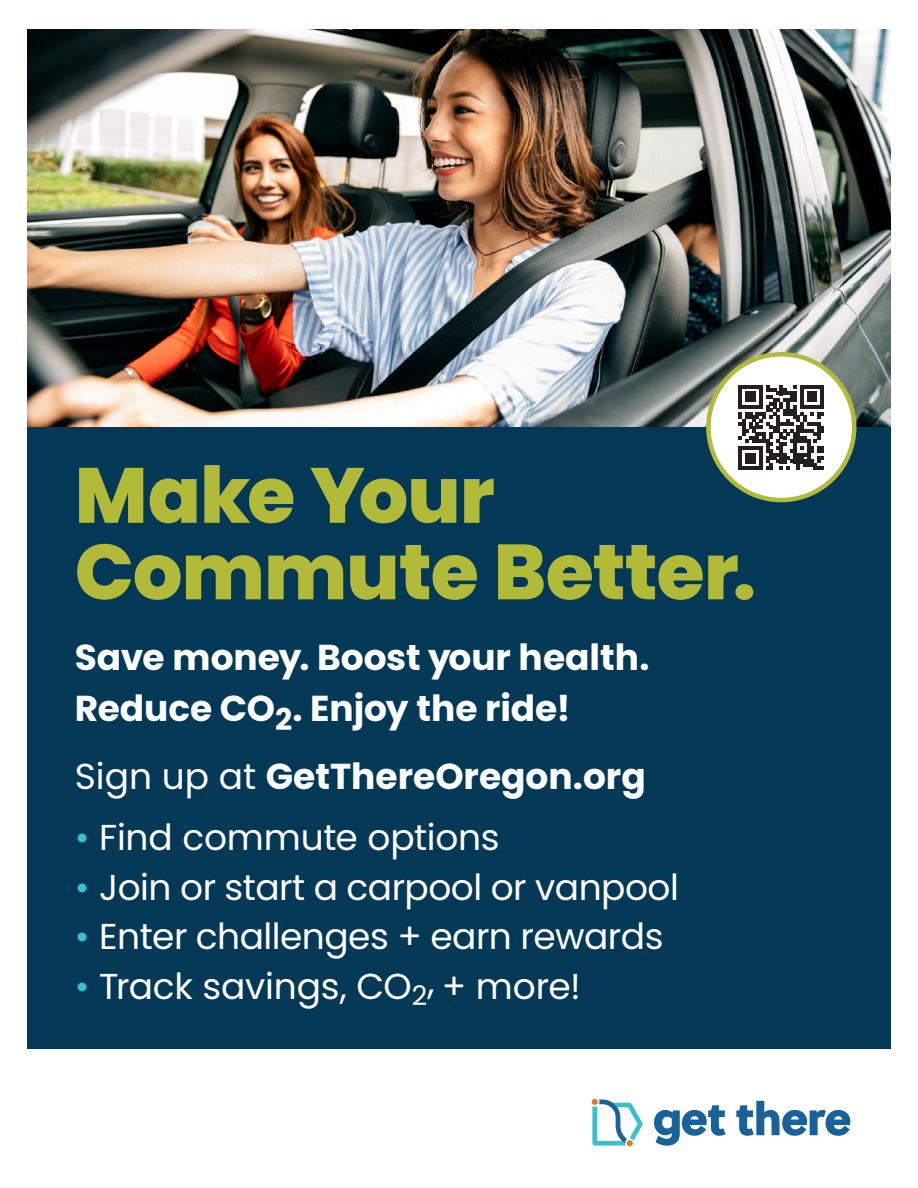
<style>
.page{position:relative;width:918px;height:1188px;background:#fff}
.page>*{position:absolute;margin:0;border:0;box-sizing:border-box;transform-origin:0 0}
.t1{font:800 78px/76.5px "Poppins";letter-spacing:-.01em;color:#b2bb39}
.t2{font:36px "Poppins";letter-spacing:-.015em;color:#fff}
.t3{font:700 36px/51px "Poppins";color:#fff}
.s1{font-weight:400}
.s2{color:#38c1cc}
</style>
<div class="page">
<img style="left:27px;top:30px;width:864px;height:397px">
<div style="left:27px;top:427px;width:864px;height:622px;background:#033957"></div>
<svg style="left:654px;top:1105px;width:72px;height:41px"></svg>
<svg style="left:736px;top:1101px;width:114px;height:35px"></svg>
<svg style="left:592px;top:1099px;width:51px;height:47px"></svg>
<div style="left:708px;top:354px;width:146px;height:146px;background:#fff;border-radius:50%"></div>
<div style="left:706px;top:352px;width:150px;height:150px;border:4px solid #b2bb39;border-radius:50%"></div>
<svg style="left:739px;top:385px;width:85px;height:85px"></svg>
<h1 class="t1" style="left:75px;top:458px;width:683px">Make Your<br>Commute Better.</h1>
<p class="t3" style="left:75px;top:632px;width:576px">Save money. Boost your health.<br>Reduce CO<sub>2</sub>. Enjoy the ride!</p>
<p class="t3" style="left:75px;top:751px;width:572px"><span class="s1">Sign up at</span> GetThereOregon.org</p>
<p class="t2" style="left:75px;top:817px;width:426px"><span class="s2">•</span> Find commute options</p>
<p class="t2" style="left:75px;top:866px;width:606px"><span class="s2">•</span> Join or start a carpool or vanpool</p>
<p class="t2" style="left:75px;top:916px;width:590px"><span class="s2">•</span> Enter challenges + earn rewards</p>
<p class="t2" style="left:75px;top:965px;width:508px"><span class="s2">•</span> Track savings, CO<sub>2</sub>, + more!</p>
</div>
